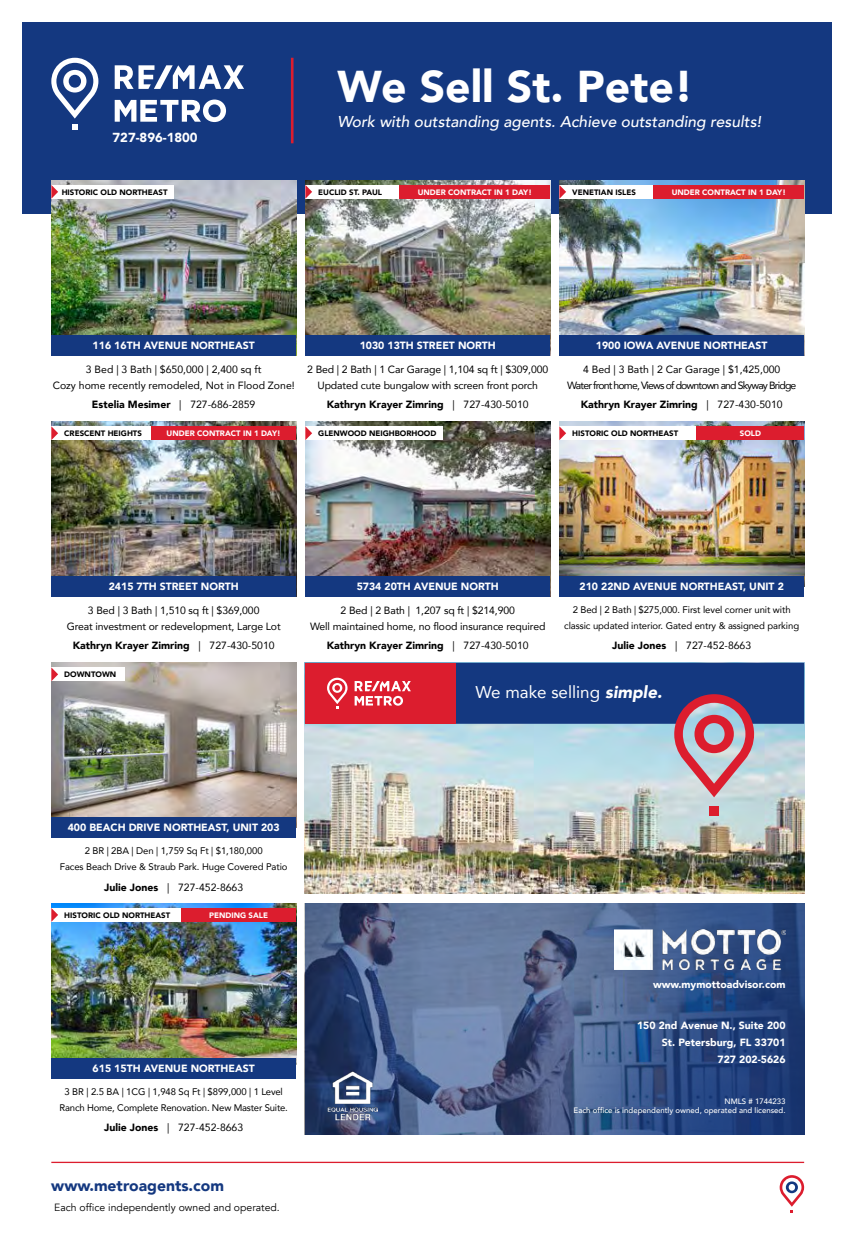
<style>
.page{position:relative;width:855px;height:1238px;background:#fff}
.page>*{position:absolute;margin:0;border:0;box-sizing:border-box;transform-origin:0 0}
.t1{font:900 44.38px "Avenir";color:#fff}
.t2{font:17px "Avenir";color:#fff}
.t3{font:italic 500 15.62px "Avenir";color:#fff}
.t4{font:900 15.62px "Avenir";color:#143880}
.t5{font:900 13.12px "Avenir";color:#fff}
.t6{font:10.5px/15.6px "Avenir";letter-spacing:-.01em;color:#000;text-align:center}
.t7{font:900 10.5px/17px "Avenir";color:#fff;text-align:right}
.t8{font:900 10.5px "Avenir";color:#000}
.t9{font:10.5px/15.6px "Avenir";letter-spacing:-.08em;color:#000;text-align:center}
.t10{font:10.5px "Avenir";color:#000}
.t11{font:9.5px/15.6px "Avenir";letter-spacing:-.01em;color:#000;text-align:center}
.t12{font:900 7.88px "Avenir";color:#000}
.t13{font:900 7.88px "Avenir";color:#fff}
.t14{font:500 7.88px/9.4px "Avenir";color:#fff;text-align:right}
.s1{font-weight:400}
.s2{font-weight:900}
.s3{font-weight:900;font-style:italic}
</style>
<div class="page">
<div style="left:22px;top:22px;width:810px;height:192px;background:#143880"></div>
<img style="left:51px;top:181px;width:245px;height:154px">
<img style="left:305px;top:181px;width:245px;height:154px">
<img style="left:51px;top:422px;width:245px;height:154px">
<img style="left:305px;top:422px;width:245px;height:154px">
<img style="left:559px;top:422px;width:245px;height:154px">
<img style="left:51px;top:663px;width:245px;height:154px">
<img style="left:51px;top:903px;width:245px;height:154px">
<img style="left:559px;top:181px;width:245px;height:154px">
<img style="left:305px;top:797px;width:499px;height:97px">
<img style="left:305px;top:903px;width:499px;height:231px">
<svg style="left:115px;top:100px;width:111px;height:22px"></svg>
<svg style="left:115px;top:65px;width:129px;height:24px"></svg>
<svg style="left:51px;top:58px;width:47px;height:71px"></svg>
<hr style="left:291px;top:58px;width:3px;height:85px;background:#dc1d2e">
<div style="left:51px;top:335px;width:245px;height:21px;background:#143880"></div>
<div style="left:305px;top:335px;width:245px;height:21px;background:#143880"></div>
<div style="left:51px;top:576px;width:245px;height:21px;background:#143880"></div>
<div style="left:305px;top:576px;width:245px;height:21px;background:#143880"></div>
<div style="left:559px;top:576px;width:245px;height:21px;background:#143880"></div>
<div style="left:51px;top:817px;width:245px;height:21px;background:#143880"></div>
<div style="left:51px;top:1057px;width:245px;height:21px;background:#143880"></div>
<div style="left:559px;top:335px;width:245px;height:21px;background:#143880"></div>
<div style="left:51px;top:185px;width:123px;height:14px;background:#fff"></div>
<div style="left:305px;top:185px;width:95px;height:14px;background:#fff"></div>
<div style="left:51px;top:426px;width:100px;height:14px;background:#fff"></div>
<div style="left:305px;top:426px;width:138px;height:14px;background:#fff"></div>
<div style="left:559px;top:426px;width:138px;height:14px;background:#fff"></div>
<div style="left:51px;top:667px;width:74px;height:14px;background:#fff"></div>
<div style="left:51px;top:908px;width:130px;height:14px;background:#fff"></div>
<div style="left:559px;top:185px;width:95px;height:14px;background:#fff"></div>
<div style="left:400px;top:185px;width:150px;height:14px;background:#dc1d2e"></div>
<div style="left:151px;top:426px;width:145px;height:14px;background:#dc1d2e"></div>
<div style="left:697px;top:426px;width:107px;height:14px;background:#dc1d2e"></div>
<div style="left:654px;top:185px;width:150px;height:14px;background:#dc1d2e"></div>
<svg style="left:51px;top:185px;width:7px;height:14px"></svg>
<svg style="left:305px;top:185px;width:7px;height:14px"></svg>
<svg style="left:51px;top:426px;width:7px;height:14px"></svg>
<svg style="left:305px;top:426px;width:7px;height:14px"></svg>
<svg style="left:559px;top:426px;width:7px;height:14px"></svg>
<svg style="left:51px;top:667px;width:7px;height:14px"></svg>
<svg style="left:51px;top:908px;width:7px;height:14px"></svg>
<svg style="left:559px;top:185px;width:7px;height:14px"></svg>
<img style="left:614px;top:930px;width:172px;height:39px">
<hr style="left:51px;top:1161px;width:753px;height:2px;background:#dc1d2e">
<svg style="left:780px;top:1175px;width:24px;height:37px"></svg>
<div style="left:710px;top:806px;width:9px;height:9px;background:#dc1d2e"></div>
<svg style="left:305px;top:663px;width:499px;height:134px;background:#948aa6"></svg>
<div style="left:181px;top:908px;width:115px;height:14px;background:#dc1d2e"></div>
<img style="left:327px;top:1070px;width:50px;height:50px">
<p class="t5" style="left:113px;top:127px;width:87px">727-896-1800</p>
<h1 class="t1" style="left:337px;top:49px;width:358px">We Sell St. Pete!</h1>
<h3 class="t3" style="left:337px;top:112px;width:425px">Work with outstanding agents. Achieve outstanding results!</h3>
<p class="t12" style="left:62px;top:185px;width:107px">HISTORIC OLD NORTHEAST</p>
<p class="t12" style="left:318px;top:185px;width:65px">EUCLID ST. PAUL</p>
<p class="t13" style="left:418px;top:185px;width:116px">UNDER CONTRACT IN 1 DAY!</p>
<p class="t12" style="left:572px;top:185px;width:65px">VENETIAN ISLES</p>
<p class="t13" style="left:672px;top:185px;width:116px">UNDER CONTRACT IN 1 DAY!</p>
<p class="t7" style="left:93px;top:336px;width:164px">116 16TH AVENUE NORTHEAST</p>
<p class="t7" style="left:360px;top:336px;width:138px">1030 13TH STREET NORTH</p>
<p class="t7" style="left:596px;top:336px;width:173px">1900 IOWA AVENUE NORTHEAST</p>
<p class="t6" style="left:53px;top:361px;width:244px">3 Bed | 3 Bath | $650,000 | 2,400 sq ft<br>Cozy home recently remodeled, Not in Flood Zone!</p>
<p class="t6" style="left:307px;top:361px;width:243px">2 Bed | 2 Bath | 1 Car Garage | 1,104 sq ft | $309,000<br>Updated cute bungalow with screen front porch</p>
<p class="t9" style="left:567px;top:361px;width:231px">4 Bed | 3 Bath | 2 Car Garage | $1,425,000<br>Water front home, Views of downtown and Skyway Bridge</p>
<p class="t8" style="left:92px;top:396px;width:165px">Estelia Mesimer <span class="s1">| 727-686-2859</span></p>
<p class="t8" style="left:327px;top:396px;width:203px">Kathryn Krayer Zimring <span class="s1">| 727-430-5010</span></p>
<p class="t8" style="left:581px;top:396px;width:203px">Kathryn Krayer Zimring <span class="s1">| 727-430-5010</span></p>
<p class="t13" style="left:167px;top:427px;width:116px">UNDER CONTRACT IN 1 DAY!</p>
<p class="t13" style="left:740px;top:427px;width:23px">SOLD</p>
<p class="t12" style="left:64px;top:427px;width:79px">CRESCENT HEIGHTS</p>
<p class="t12" style="left:318px;top:427px;width:120px">GLENWOOD NEIGHBORHOOD</p>
<p class="t12" style="left:572px;top:427px;width:107px">HISTORIC OLD NORTHEAST</p>
<p class="t7" style="left:109px;top:577px;width:131px">2415 7TH STREET NORTH</p>
<p class="t7" style="left:357px;top:577px;width:144px">5734 20TH AVENUE NORTH</p>
<p class="t7" style="left:580px;top:577px;width:206px">210 22ND AVENUE NORTHEAST, UNIT 2</p>
<p class="t6" style="left:67px;top:602px;width:216px">3 Bed | 3 Bath | 1,510 sq ft | $369,000<br>Great investment or redevelopment, Large Lot</p>
<p class="t6" style="left:310px;top:602px;width:237px">2 Bed | 2 Bath | 1,207 sq ft | $214,900<br>Well maintained home, no flood insurance required</p>
<p class="t11" style="left:564px;top:602px;width:236px">2 Bed | 2 Bath | $275,000. First level corner unit with classic updated interior. Gated entry &amp; assigned parking</p>
<p class="t8" style="left:73px;top:637px;width:203px">Kathryn Krayer Zimring <span class="s1">| 727-430-5010</span></p>
<p class="t8" style="left:327px;top:637px;width:203px">Kathryn Krayer Zimring <span class="s1">| 727-430-5010</span></p>
<p class="t6" style="left:612px;top:637px;width:141px"><span class="s2">Julie Jones</span> | 727-452-8663</p>
<p class="t12" style="left:64px;top:668px;width:53px">DOWNTOWN</p>
<p class="t7" style="left:68px;top:818px;width:213px">400 BEACH DRIVE NORTHEAST, UNIT 203</p>
<p class="t11" style="left:60px;top:843px;width:229px">2 BR | 2BA | Den | 1,759 Sq Ft | $1,180,000<br>Faces Beach Drive &amp; Straub Park. Huge Covered Patio</p>
<p class="t6" style="left:104px;top:878px;width:141px"><span class="s2">Julie Jones</span> | 727-452-8663</p>
<p class="t12" style="left:64px;top:908px;width:107px">HISTORIC OLD NORTHEAST</p>
<p class="t13" style="left:209px;top:908px;width:60px">PENDING SALE</p>
<p class="t7" style="left:93px;top:1059px;width:164px">615 15TH AVENUE NORTHEAST</p>
<p class="t11" style="left:60px;top:1083px;width:230px">3 BR | 2.5 BA | 1CG | 1,948 Sq Ft | $899,000 | 1 Level<br>Ranch Home, Complete Renovation. New Master Suite.</p>
<p class="t6" style="left:104px;top:1119px;width:141px"><span class="s2">Julie Jones</span> | 727-452-8663</p>
<h3 class="t4" style="left:51px;top:1172px;width:174px">www.metroagents.com</h3>
<p class="t10" style="left:54px;top:1201px;width:227px">Each office independently owned and operated.</p>
<h2 class="t2" style="left:476px;top:678px;width:188px">We make selling <span class="s3">simple.</span></h2>
<p class="t7" style="left:653px;top:975px;width:134px">www.mymottoadvisor.com</p>
<p class="t7" style="left:637px;top:1017px;width:150px">150 2nd Avenue N., Suite 200<br>St. Petersburg, FL 33701<br>727 202-5626</p>
<p class="t14" style="left:574px;top:1095px;width:213px">NMLS # 1744233<br>Each office is independently owned, operated and licensed.</p>
</div>
